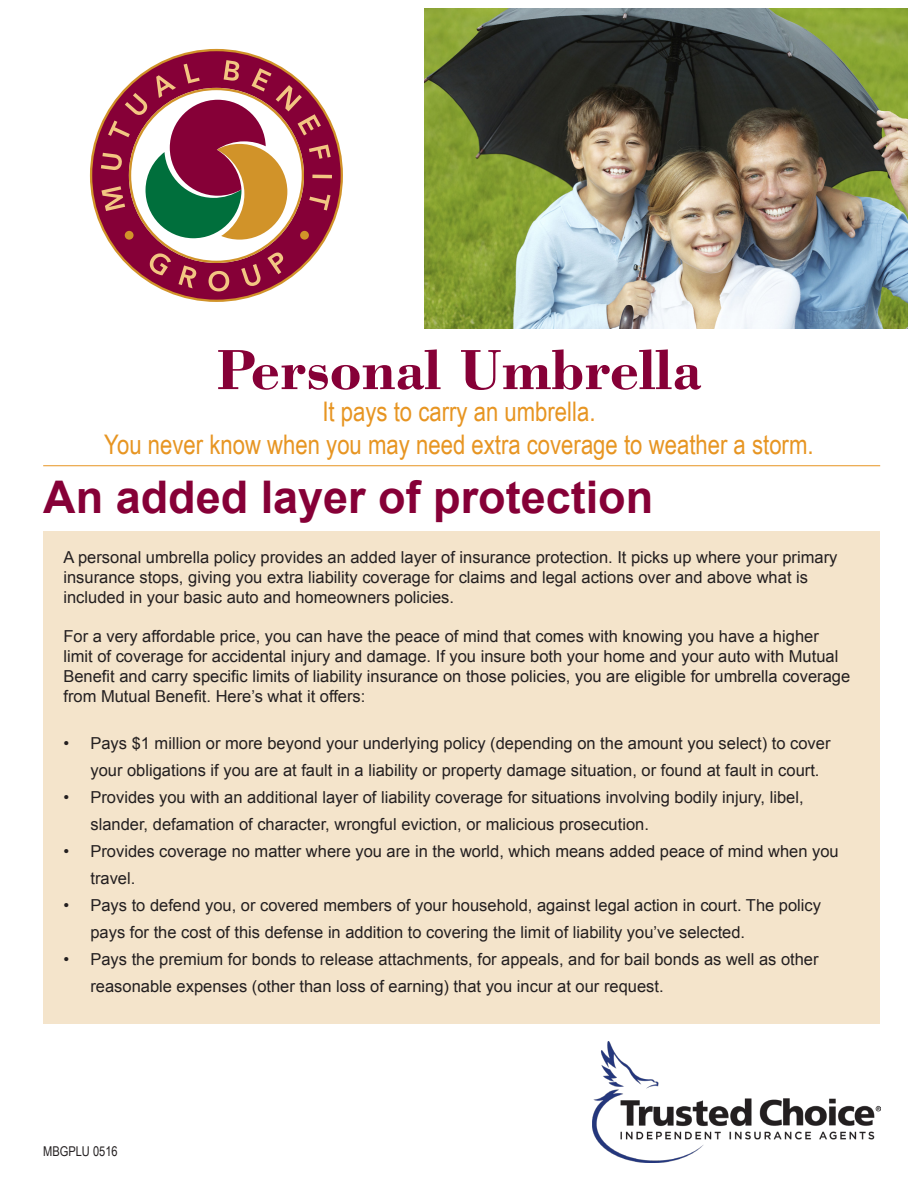
<style>
.page{position:relative;width:918px;height:1188px;background:#fff}
.page>*{position:absolute;margin:0;border:0;box-sizing:border-box;transform-origin:0 0}
.t1{font:700 60px "Bodoni BT";color:#860037}
.Company_Name{font:700 45px "Arial";color:#860037}
.t2{font:27px "Arial Narrow";color:#e79522}
.Company_Name-2{font:16.5px/19.8px "Arial";color:#231f20}
.Company_Name-3{font:13.5px "Arial Narrow";color:#231f20}
</style>
<div class="page">
<div style="left:43px;top:531px;width:837px;height:493px;background:#f4e4cb"></div>
<hr style="left:43px;top:465px;width:837px;height:1px;background:#e79522">
<img style="left:593px;top:1041px;width:287px;height:121px">
<svg style="left:90px;top:49px;width:253px;height:253px"></svg>
<hr style="left:312px;top:175px;width:20px;height:3px;background:#f2c682">
<svg style="left:101px;top:60px;width:230px;height:231px"></svg>
<img style="left:424px;top:9px;width:483px;height:319px">
<p class="t1" style="left:216px;top:332px;width:487px">Personal Umbrella</p>
<p class="t2" style="left:322px;top:392px;width:275px">It pays to carry an umbrella.</p>
<p class="t2" style="left:104px;top:425px;width:711px">You never know when you may need extra coverage to weather a storm.</p>
<p class="Company_Name" style="left:43px;top:467px;width:612px">An added layer of protection</p>
<p class="Company_Name-2" style="left:63px;top:548px;width:775px">A personal umbrella policy provides an added layer of insurance protection. It picks up where your primary insurance stops, giving you extra liability coverage for claims and legal actions over and above what is included in your basic auto and homeowners policies.</p>
<p class="Company_Name-2" style="left:63px;top:627px;width:788px">For a very affordable price, you can have the peace of mind that comes with knowing you have a higher limit of coverage for accidental injury and damage. If you insure both your home and your auto with Mutual Benefit and carry specific limits of liability insurance on those policies, you are eligible for umbrella coverage from Mutual Benefit. Here’s what it offers:</p>
<p class="Company_Name-2" style="left:90px;top:730px;width:742px;line-height:27px;text-indent:-27px">• Pays $1 million or more beyond your underlying policy (depending on the amount you select) to cover your obligations if you are at fault in a liability or property damage situation, or found at fault in court.</p>
<p class="Company_Name-2" style="left:90px;top:784px;width:715px;line-height:27px;text-indent:-27px">• Provides you with an additional layer of liability coverage for situations involving bodily injury, libel, slander, defamation of character, wrongful eviction, or malicious prosecution.</p>
<p class="Company_Name-2" style="left:90px;top:838px;width:750px;line-height:27px;text-indent:-27px">• Provides coverage no matter where you are in the world, which means added peace of mind when you travel.</p>
<p class="Company_Name-2" style="left:90px;top:892px;width:732px;line-height:27px;text-indent:-27px">• Pays to defend you, or covered members of your household, against legal action in court. The policy pays for the cost of this defense in addition to covering the limit of liability you’ve selected.</p>
<p class="Company_Name-2" style="left:90px;top:946px;width:730px;line-height:27px;text-indent:-27px">• Pays the premium for bonds to release attachments, for appeals, and for bail bonds as well as other reasonable expenses (other than loss of earning) that you incur at our request.</p>
<p class="Company_Name-3" style="left:43px;top:1142px;width:76px">MBGPLU 0516</p>
</div>
